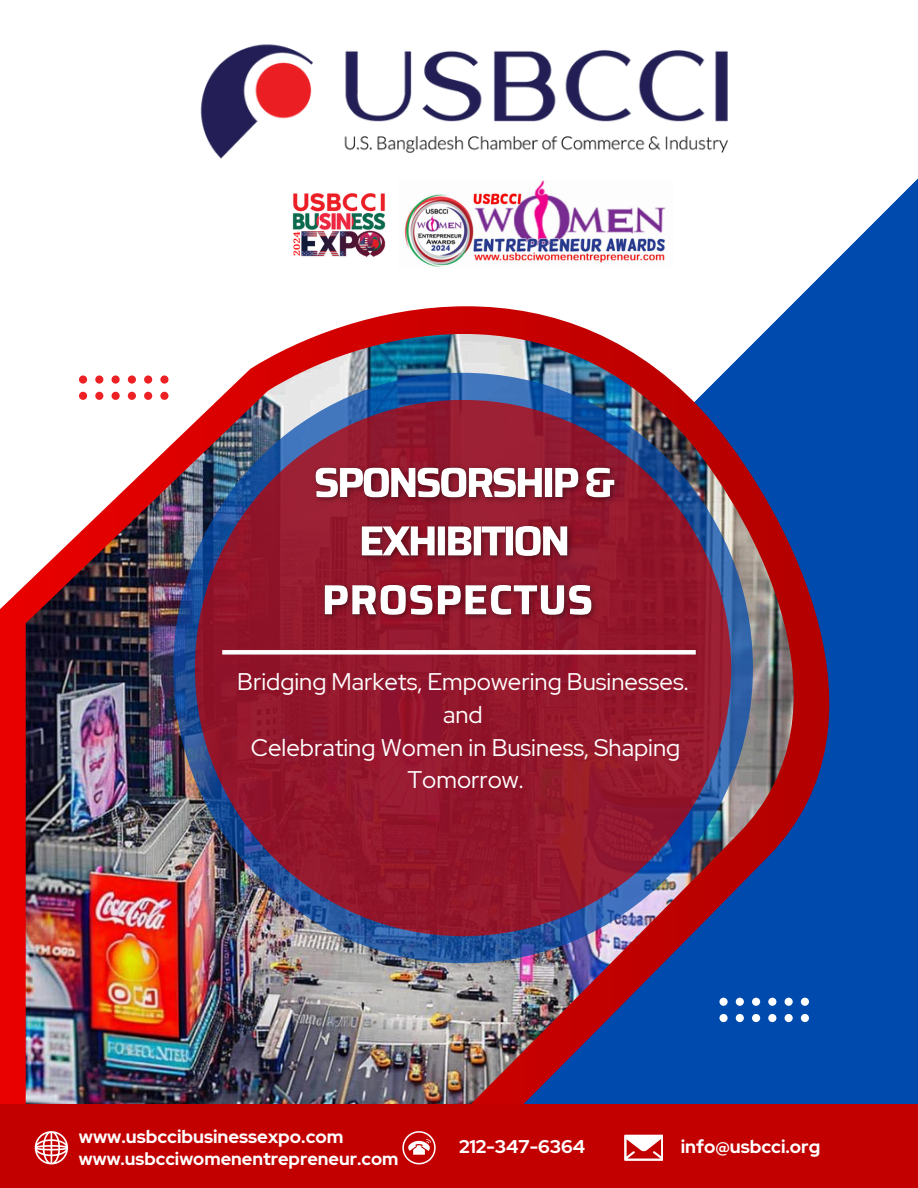
<style>
.page{position:relative;width:918px;height:1188px;background:#fff}
.page>*{position:absolute;margin:0;border:0;box-sizing:border-box;transform-origin:0 0}
.t1{font:24px/32.7px "Red Hat Display";color:#fff;text-align:center}
.t2{font:700 18.45px "Red Hat Display";color:#fff}
.t3{font:700 18px "Red Hat Display";color:#fff}
</style>
<div class="page">
<img style="left:0;top:178px;width:918px;height:926px">
<svg style="left:250px;top:306px;width:579px;height:798px"></svg>
<img style="left:268px;top:334px;width:526px;height:770px">
<svg style="left:173px;top:373px;width:580px;height:590px;background:#2458a2"></svg>
<div style="left:195px;top:400px;width:536px;height:536px;background:#93172c;border-radius:50%"></div>
<div style="left:222px;top:650px;width:474px;height:5px;background:#fff"></div>
<div style="left:656px;top:832px;width:262px;height:356px;background:#004aad"></div>
<div style="left:0;top:1104px;width:918px;height:84px;background:#c20000"></div>
<svg style="left:35px;top:1131px;width:33px;height:33px"></svg>
<svg style="left:402px;top:1131px;width:34px;height:33px"></svg>
<svg style="left:719px;top:998px;width:90px;height:24px"></svg>
<svg style="left:624px;top:1135px;width:39px;height:26px"></svg>
<img style="left:200px;top:44px;width:529px;height:115px">
<svg style="left:79px;top:375px;width:90px;height:25px"></svg>
<img style="left:286px;top:187px;width:108px;height:75px">
<img style="left:398px;top:181px;width:275px;height:88px">
<img style="left:305px;top:448px;width:321px;height:185px">
<p class="t1" style="left:237px;top:665px;width:453px">Bridging Markets, Empowering Businesses. and<br>Celebrating Women in Business, Shaping<br>Tomorrow.</p>
<h2 class="t2" style="left:79px;top:1125px;width:266px">www.usbccibusinessexpo.com</h2>
<p class="t3" style="left:79px;top:1147px;width:321px">www.usbcciwomenentrepreneur.com</p>
<p class="t2" style="left:459px;top:1134px;width:128px">212-347-6364</p>
<p class="t2" style="left:681px;top:1134px;width:141px">info@usbcci.org</p>
</div>
